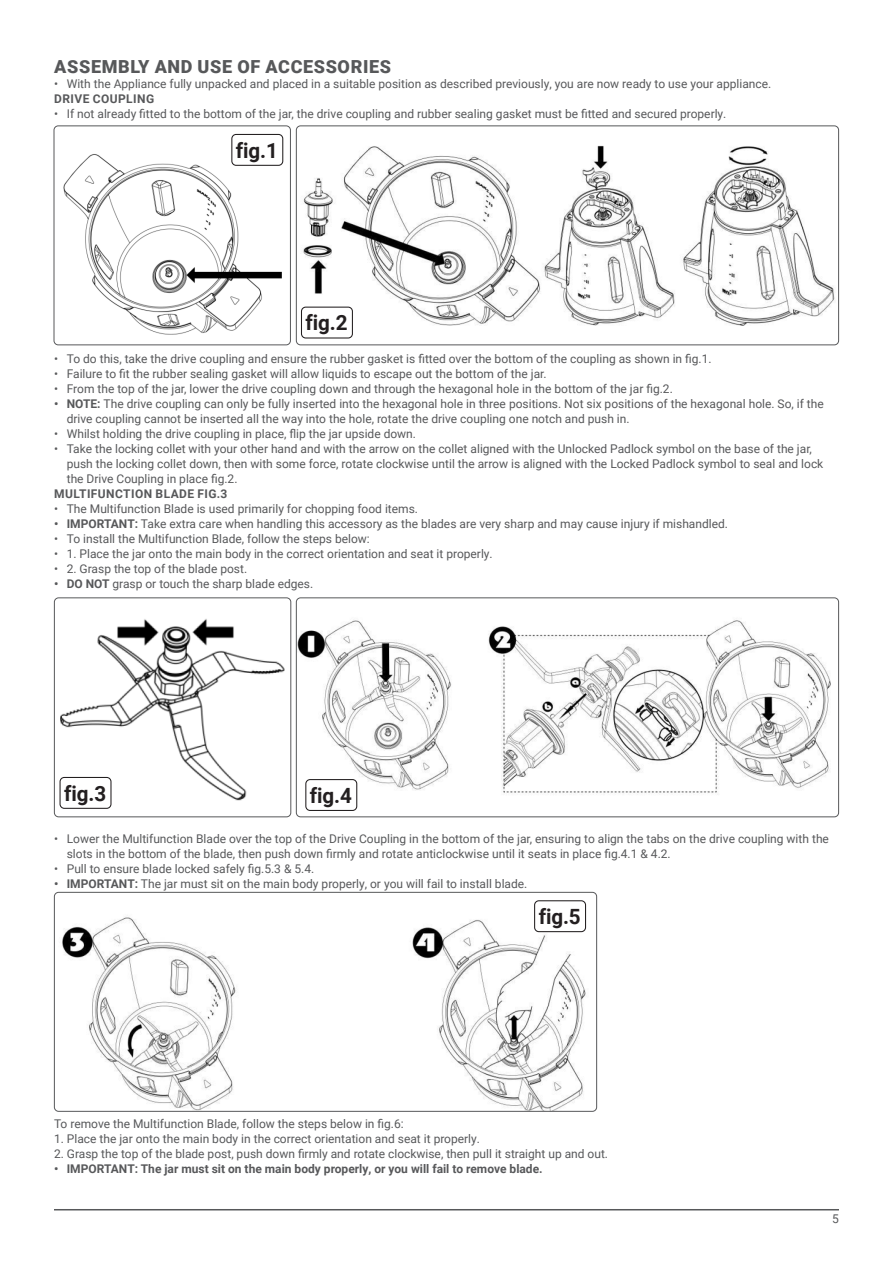
<style>
.page{position:relative;width:893px;height:1263px;background:#fff}
.page>*{position:absolute;margin:0;border:0;box-sizing:border-box;transform-origin:0 0}
.Main_Copy__DO_NOT_MO{font:700 21px "Roboto";letter-spacing:-.005em;color:#231f20}
.Section_Header{font:900 18px "Roboto";letter-spacing:.035em;color:#57585a}
.Main_Copy__DO_NOT_MO-2{font:12px/15px "Roboto";color:#57585a}
.Main_Copy__DO_NOT_MO-3{font:700 12px "Roboto";color:#57585a}
.Main_Copy__DO_NOT_MO-4{font:700 12px "Roboto";letter-spacing:.035em;color:#57585a}
.s1{font-weight:700}
</style>
<div class="page">
<hr style="left:54px;top:1209px;width:785px;height:1px;background:#57585a">
<img style="left:63px;top:133px;width:221px;height:202px">
<div style="left:54px;top:125px;width:237px;height:220px;border:1px solid #57585a;border-radius:4px"></div>
<img style="left:301px;top:145px;width:534px;height:181px">
<div style="left:296px;top:125px;width:543px;height:220px;border:1px solid #57585a;border-radius:4px"></div>
<img style="left:59px;top:619px;width:226px;height:190px">
<div style="left:54px;top:597px;width:237px;height:220px;border:1px solid #57585a;border-radius:4px"></div>
<img style="left:298px;top:620px;width:533px;height:183px">
<div style="left:296px;top:597px;width:543px;height:220px;border:1px solid #57585a;border-radius:4px"></div>
<img style="left:62px;top:905px;width:525px;height:205px">
<div style="left:54px;top:892px;width:543px;height:220px;border:1px solid #57585a;border-radius:4px"></div>
<div style="left:232px;top:134px;width:51px;height:31px;background:#fff;border-radius:4px"></div>
<div style="left:231px;top:134px;width:52px;height:32px;border:1px solid #231f20;border-radius:4px"></div>
<div style="left:301px;top:307px;width:51px;height:31px;background:#fff;border-radius:4px"></div>
<div style="left:301px;top:307px;width:52px;height:31px;border:1px solid #231f20;border-radius:4px"></div>
<div style="left:60px;top:777px;width:51px;height:31px;background:#fff;border-radius:4px"></div>
<div style="left:60px;top:777px;width:52px;height:32px;border:1px solid #231f20;border-radius:4px"></div>
<div style="left:306px;top:779px;width:51px;height:31px;background:#fff;border-radius:4px"></div>
<div style="left:305px;top:779px;width:52px;height:32px;border:1px solid #231f20;border-radius:4px"></div>
<div style="left:535px;top:901px;width:50px;height:31px;background:#fff;border-radius:4px"></div>
<div style="left:534px;top:900px;width:52px;height:32px;border:1px solid #231f20;border-radius:4px"></div>
<p class="Section_Header" style="left:54px;top:54px;width:338px">ASSEMBLY AND USE OF ACCESSORIES</p>
<p class="Main_Copy__DO_NOT_MO-2" style="left:54px;top:76px;width:719px">• With the Appliance fully unpacked and placed in a suitable position as described previously, you are now ready to use your appliance.</p>
<p class="Main_Copy__DO_NOT_MO-4" style="left:54px;top:90px;width:102px">DRIVE COUPLING</p>
<p class="Main_Copy__DO_NOT_MO-2" style="left:54px;top:106px;width:674px">• If not already fitted to the bottom of the jar, the drive coupling and rubber sealing gasket must be fitted and secured properly.</p>
<p class="Main_Copy__DO_NOT_MO" style="left:236px;top:135px;width:43px">fig.1</p>
<p class="Main_Copy__DO_NOT_MO" style="left:306px;top:308px;width:43px">fig.2</p>
<p class="Main_Copy__DO_NOT_MO-2" style="left:54px;top:351px;width:659px">• To do this, take the drive coupling and ensure the rubber gasket is fitted over the bottom of the coupling as shown in fig.1.</p>
<p class="Main_Copy__DO_NOT_MO-2" style="left:54px;top:366px;width:494px">• Failure to fit the rubber sealing gasket will allow liquids to escape out the bottom of the jar.</p>
<p class="Main_Copy__DO_NOT_MO-2" style="left:54px;top:381px;width:620px">• From the top of the jar, lower the drive coupling down and through the hexagonal hole in the bottom of the jar fig.2.</p>
<p class="Main_Copy__DO_NOT_MO-2" style="left:67px;top:396px;width:759px;text-indent:-13px"><span class="s1">• NOTE:</span> The drive coupling can only be fully inserted into the hexagonal hole in three positions. Not six positions of the hexagonal hole. So, if the drive coupling cannot be inserted all the way into the hole, rotate the drive coupling one notch and push in.</p>
<p class="Main_Copy__DO_NOT_MO-2" style="left:54px;top:426px;width:364px">• Whilst holding the drive coupling in place, flip the jar upside down.</p>
<p class="Main_Copy__DO_NOT_MO-2" style="left:67px;top:441px;width:758px;text-indent:-13px">• Take the locking collet with your other hand and with the arrow on the collet aligned with the Unlocked Padlock symbol on the base of the jar, push the locking collet down, then with some force, rotate clockwise until the arrow is aligned with the Locked Padlock symbol to seal and lock the Drive Coupling in place fig.2.</p>
<p class="Main_Copy__DO_NOT_MO-4" style="left:54px;top:485px;width:175px">MULTIFUNCTION BLADE FIG.3</p>
<p class="Main_Copy__DO_NOT_MO-2" style="left:54px;top:501px;width:366px">• The Multifunction Blade is used primarily for chopping food items.</p>
<p class="Main_Copy__DO_NOT_MO-2" style="left:54px;top:516px;width:676px"><span class="s1">• IMPORTANT:</span> Take extra care when handling this accessory as the blades are very sharp and may cause injury if mishandled.</p>
<p class="Main_Copy__DO_NOT_MO-2" style="left:54px;top:531px;width:317px">• To install the Multifunction Blade, follow the steps below:</p>
<p class="Main_Copy__DO_NOT_MO-2" style="left:54px;top:546px;width:440px">• 1. Place the jar onto the main body in the correct orientation and seat it properly.</p>
<p class="Main_Copy__DO_NOT_MO-2" style="left:54px;top:561px;width:195px">• 2. Grasp the top of the blade post.</p>
<p class="Main_Copy__DO_NOT_MO-2" style="left:54px;top:576px;width:261px"><span class="s1">• DO NOT</span> grasp or touch the sharp blade edges.</p>
<p class="Main_Copy__DO_NOT_MO" style="left:64px;top:778px;width:43px">fig.3</p>
<p class="Main_Copy__DO_NOT_MO" style="left:310px;top:780px;width:43px">fig.4</p>
<p class="Main_Copy__DO_NOT_MO-2" style="left:67px;top:831px;width:764px;text-indent:-13px">• Lower the Multifunction Blade over the top of the Drive Coupling in the bottom of the jar, ensuring to align the tabs on the drive coupling with the slots in the bottom of the blade, then push down firmly and rotate anticlockwise until it seats in place fig.4.1 &amp; 4.2.</p>
<p class="Main_Copy__DO_NOT_MO-2" style="left:54px;top:861px;width:262px">• Pull to ensure blade locked safely fig.5.3 &amp; 5.4.</p>
<p class="Main_Copy__DO_NOT_MO-2" style="left:54px;top:876px;width:475px"><span class="s1">• IMPORTANT:</span> The jar must sit on the main body properly, or you will fail to install blade.</p>
<p class="Main_Copy__DO_NOT_MO" style="left:539px;top:902px;width:43px">fig.5</p>
<p class="Main_Copy__DO_NOT_MO-2" style="left:54px;top:1116px;width:351px">To remove the Multifunction Blade, follow the steps below in fig.6:</p>
<p class="Main_Copy__DO_NOT_MO-2" style="left:54px;top:1131px;width:427px">1. Place the jar onto the main body in the correct orientation and seat it properly.</p>
<p class="Main_Copy__DO_NOT_MO-2" style="left:54px;top:1146px;width:556px">2. Grasp the top of the blade post, push down firmly and rotate clockwise, then pull it straight up and out.</p>
<p class="Main_Copy__DO_NOT_MO-3" style="left:54px;top:1160px;width:490px">• IMPORTANT: The jar must sit on the main body properly, or you will fail to remove blade.</p>
<p class="Main_Copy__DO_NOT_MO-2" style="left:832px;top:1211px;width:8px">5</p>
</div>
